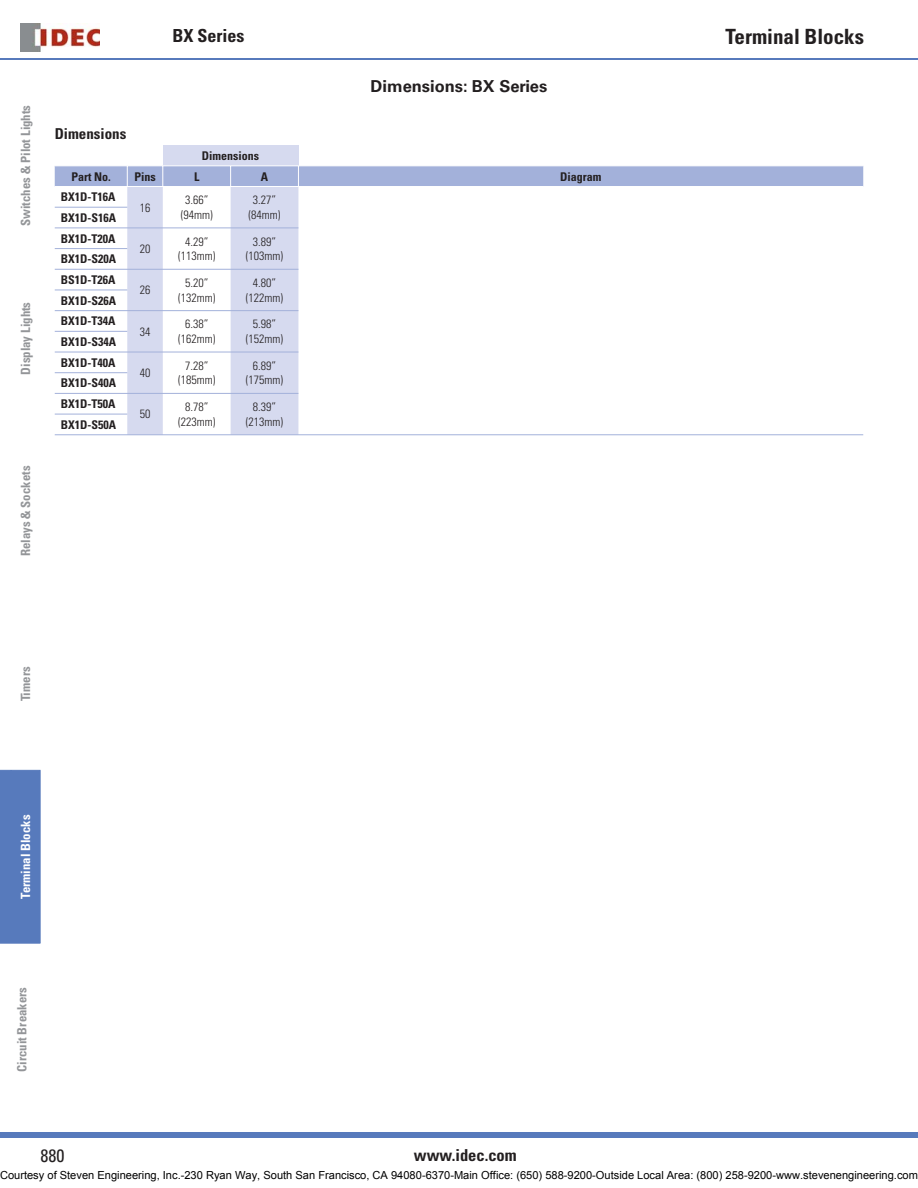
<style>
.page{position:relative;width:918px;height:1188px;background:#fff}
.page>*{position:absolute;margin:0;border:0;box-sizing:border-box;transform-origin:0 0}
.t1{font:700 condensed 21px "Univers LT Std";color:#231f20}
.t2{font:700 condensed 18px "Univers LT Std";color:#231f20}
.t3{font:condensed 18px "Univers LT Std";color:#231f20}
.t4{font:700 16.5px "Univers LT Std";color:#231f20}
.t5{font:700 condensed 16.5px "Univers LT Std";color:#231f20}
.t6{font:700 condensed 15px "Univers LT Std";color:#231f20}
.t7{font:700 condensed 12.75px "Univers LT Std";color:#939598}
.t8{font:700 condensed 12.75px "Univers LT Std";color:#fff}
.t9{font:300 condensed 12px/14.4px "Univers LT Std";color:#231f20;text-align:center}
.t10{font:700 condensed 12px "Univers LT Std";color:#231f20}
.t11{font:11.1px "Arial";color:#000}
</style>
<div class="page">
<hr style="left:0;top:59px;width:918px;height:1px;background:#577abc">
<div style="left:0;top:1132px;width:918px;height:6px;background:#577abc"></div>
<img style="left:20px;top:24px;width:80px;height:27px">
<hr style="left:40px;top:771px;width:1px;height:172px;background:#577abc">
<div style="left:0;top:770px;width:40px;height:174px;background:#577abc"></div>
<div style="left:163px;top:145px;width:135px;height:21px;background:#d6daef"></div>
<hr style="left:163px;top:165px;width:68px;height:1px;background:#fff">
<hr style="left:231px;top:165px;width:67px;height:1px;background:#fff">
<svg style="left:55px;top:166px;width:808px;height:269px"></svg>
<hr style="left:55px;top:186px;width:243px;height:1px;background:#fff">
<hr style="left:298px;top:186px;width:565px;height:1px;background:#fff">
<p class="t7" style="left:20px;top:226px;width:123px;rotate:-90deg">Switches &amp; Pilot Lights</p>
<p class="t7" style="left:20px;top:375px;width:74px;rotate:-90deg">Display Lights</p>
<p class="t7" style="left:20px;top:556px;width:92px;rotate:-90deg">Relays &amp; Sockets</p>
<h3 class="t6" style="left:55px;top:127px;width:73px">Dimensions</h3>
<h2 class="t2" style="left:172px;top:27px;width:73px">BX Series</h2>
<p class="t10" style="left:202px;top:150px;width:59px">Dimensions</p>
<h3 class="t4" style="left:371px;top:79px;width:178px">Dimensions: BX Series</h3>
<p class="t10" style="left:71px;top:171px;width:41px">Part No.</p>
<p class="t10" style="left:134px;top:171px;width:23px">Pins</p>
<p class="t10" style="left:194px;top:171px;width:7px">L</p>
<p class="t10" style="left:261px;top:171px;width:9px">A</p>
<p class="t10" style="left:560px;top:171px;width:43px">Diagram</p>
<p class="t10" style="left:61px;top:191px;width:56px">BX1D-T16A</p>
<p class="t9" style="left:140px;top:201px;width:12px">16</p>
<p class="t9" style="left:181px;top:194px;width:33px">3.66” (94mm)</p>
<p class="t9" style="left:253px;top:194px;width:25px">3.27”</p>
<p class="t10" style="left:61px;top:212px;width:57px">BX1D-S16A</p>
<p class="t9" style="left:249px;top:208px;width:33px">(84mm)</p>
<p class="t10" style="left:61px;top:233px;width:56px">BX1D-T20A</p>
<p class="t9" style="left:140px;top:242px;width:12px">20</p>
<p class="t9" style="left:178px;top:235px;width:39px">4.29” (113mm)</p>
<p class="t9" style="left:253px;top:235px;width:25px">3.89”</p>
<p class="t10" style="left:61px;top:253px;width:57px">BX1D-S20A</p>
<p class="t9" style="left:246px;top:249px;width:39px">(103mm)</p>
<p class="t10" style="left:61px;top:274px;width:56px">BS1D-T26A</p>
<p class="t9" style="left:140px;top:284px;width:12px">26</p>
<p class="t9" style="left:178px;top:276px;width:39px">5.20” (132mm)</p>
<p class="t9" style="left:253px;top:276px;width:25px">4.80”</p>
<p class="t10" style="left:61px;top:295px;width:57px">BX1D-S26A</p>
<p class="t9" style="left:246px;top:291px;width:39px">(122mm)</p>
<p class="t10" style="left:61px;top:315px;width:56px">BX1D-T34A</p>
<p class="t9" style="left:140px;top:325px;width:12px">34</p>
<p class="t9" style="left:178px;top:318px;width:39px">6.38” (162mm)</p>
<p class="t9" style="left:253px;top:318px;width:25px">5.98”</p>
<p class="t10" style="left:61px;top:336px;width:57px">BX1D-S34A</p>
<p class="t9" style="left:246px;top:332px;width:39px">(152mm)</p>
<p class="t10" style="left:61px;top:357px;width:56px">BX1D-T40A</p>
<p class="t9" style="left:140px;top:366px;width:12px">40</p>
<p class="t9" style="left:178px;top:359px;width:39px">7.28” (185mm)</p>
<p class="t9" style="left:253px;top:359px;width:25px">6.89”</p>
<p class="t10" style="left:61px;top:377px;width:57px">BX1D-S40A</p>
<p class="t9" style="left:246px;top:374px;width:39px">(175mm)</p>
<p class="t10" style="left:61px;top:398px;width:56px">BX1D-T50A</p>
<p class="t9" style="left:140px;top:408px;width:12px">50</p>
<p class="t9" style="left:178px;top:401px;width:39px">8.78” (223mm)</p>
<p class="t9" style="left:253px;top:401px;width:25px">8.39”</p>
<p class="t10" style="left:61px;top:419px;width:57px">BX1D-S50A</p>
<p class="t9" style="left:246px;top:415px;width:39px">(213mm)</p>
<p class="t7" style="left:20px;top:701px;width:36px;rotate:-90deg">Timers</p>
<p class="t8" style="left:20px;top:899px;width:86px;rotate:-90deg">Terminal Blocks</p>
<p class="t7" style="left:16px;top:1072px;width:86px;rotate:-90deg">Circuit Breakers</p>
<h2 class="t3" style="left:41px;top:1147px;width:25px">880</h2>
<h3 class="t5" style="left:414px;top:1148px;width:104px">www.idec.com</h3>
<h1 class="t1" style="left:726px;top:27px;width:140px">Terminal Blocks</h1>
<p class="t11" style="left:0;top:1168px;width:920px">Courtesy of Steven Engineering, Inc.-230 Ryan Way, South San Francisco, CA 94080-6370-Main Office: (650) 588-9200-Outside Local Area: (800) 258-9200-www.stevenengineering.com</p>
</div>
